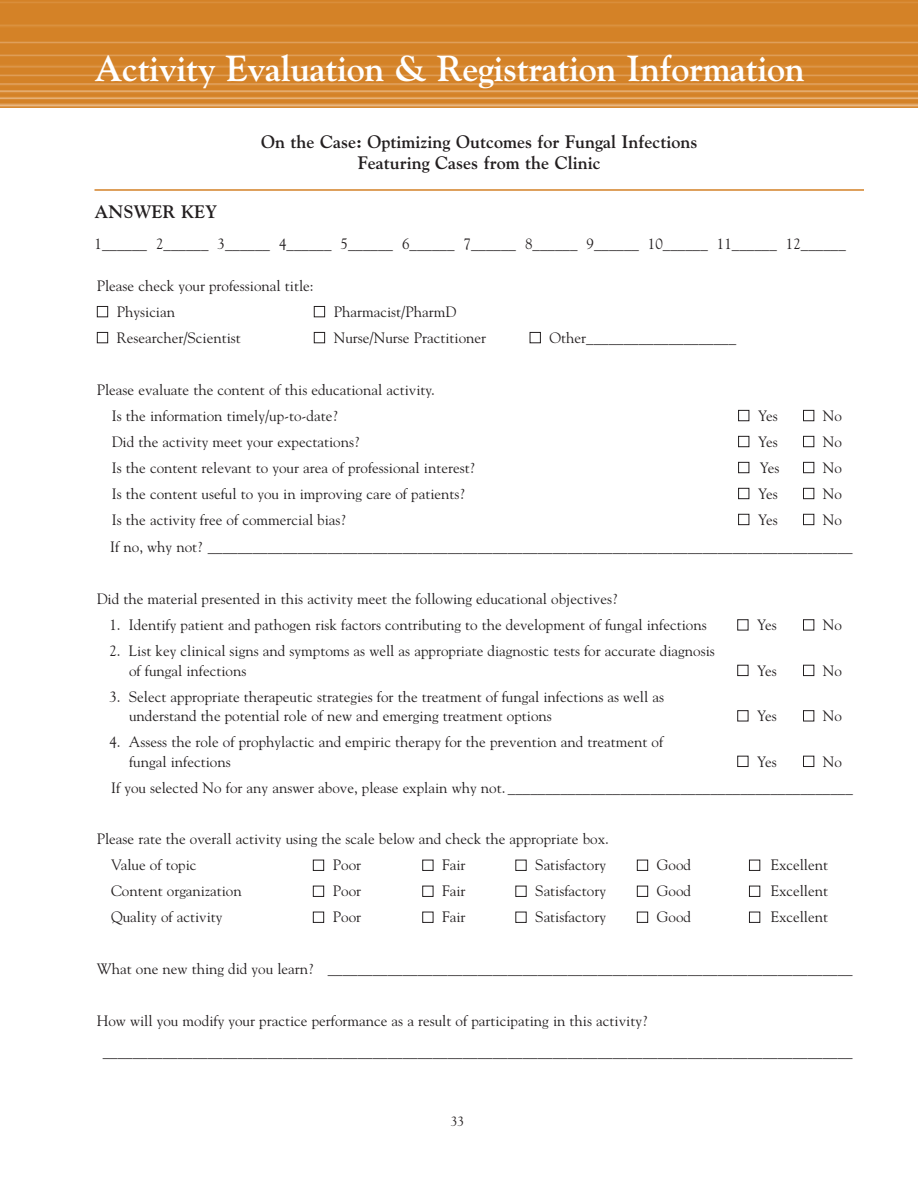
<style>
.page{position:relative;width:918px;height:1188px;background:#fff}
.page>*{position:absolute;margin:0;border:0;box-sizing:border-box;transform-origin:0 0}
.t1{font:700 36px "Goudy";letter-spacing:-.01em;color:#fff}
.t2{font:700 18px/21px "Goudy";color:#231f20;text-align:center}
.t3{font:15px/26px "Goudy";color:#231f20}
.t4{font:13.5px "Goudy";color:#231f20}
.s1{color:#fff}
</style>
<div class="page">
<img style="left:14px;top:0;width:904px;height:108px">
<img style="left:0;top:0;width:14px;height:108px">
<hr style="left:94px;top:189px;width:770px;height:2px;background:#d38127">
<h1 class="t1" style="left:94px;top:47px;width:712px">Activity Evaluation &amp; Registration Information</h1>
<p class="t2" style="left:261px;top:132px;width:438px">On the Case: Optimizing Outcomes for Fungal Infections<br>Featuring Cases from the Clinic</p>
<p class="t2" style="left:94px;top:202px;width:124px">ANSWER KEY</p>
<p class="t3" style="left:94px;top:231px;width:753px">1______ 2______ 3______ 4______ 5______ 6______ 7______ 8______ 9______ 10______ 11______ 12______</p>
<p class="t3" style="left:97px;top:273px;width:218px">Please check your professional title:</p>
<p class="t3" style="left:97px;top:299px;width:80px"><span class="s1">■</span> Physician</p>
<p class="t3" style="left:314px;top:299px;width:144px"><span class="s1">■</span> Pharmacist/PharmD</p>
<p class="t3" style="left:97px;top:325px;width:146px"><span class="s1">■</span> Researcher/Scientist</p>
<p class="t3" style="left:314px;top:325px;width:174px"><span class="s1">■</span> Nurse/Nurse Practitioner</p>
<p class="t3" style="left:530px;top:325px;width:208px"><span class="s1">■</span> Other____________________</p>
<p class="t3" style="left:112px;top:377px;width:325px;text-indent:-15px">Please evaluate the content of this educational activity.<br>Is the information timely/up-to-date?</p>
<p class="t3" style="left:738px;top:403px;width:41px"><span class="s1">■</span> Yes</p>
<p class="t3" style="left:803px;top:403px;width:41px"><span class="s1">■</span> No</p>
<p class="t3" style="left:112px;top:429px;width:249px">Did the activity meet your expectations?</p>
<p class="t3" style="left:738px;top:429px;width:41px"><span class="s1">■</span> Yes</p>
<p class="t3" style="left:803px;top:429px;width:41px"><span class="s1">■</span> No</p>
<p class="t3" style="left:112px;top:455px;width:364px">Is the content relevant to your area of professional interest?</p>
<p class="t3" style="left:738px;top:455px;width:43px"><span class="s1">■</span> Yes</p>
<p class="t3" style="left:803px;top:455px;width:41px"><span class="s1">■</span> No</p>
<p class="t3" style="left:112px;top:481px;width:354px">Is the content useful to you in improving care of patients?</p>
<p class="t3" style="left:738px;top:481px;width:41px"><span class="s1">■</span> Yes</p>
<p class="t3" style="left:803px;top:481px;width:41px"><span class="s1">■</span> No</p>
<p class="t3" style="left:112px;top:507px;width:235px">Is the activity free of commercial bias?</p>
<p class="t3" style="left:738px;top:507px;width:41px"><span class="s1">■</span> Yes</p>
<p class="t3" style="left:110px;top:506px;width:744px;line-height:27.5px;text-indent:693px"><span class="s1">■</span> No<br>If no, why not? ______________________________________________________________________________________</p>
<p class="t3" style="left:97px;top:586px;width:522px">Did the material presented in this activity meet the following educational objectives?</p>
<p class="t3" style="left:109px;top:612px;width:599px">1. Identify patient and pathogen risk factors contributing to the development of fungal infections</p>
<p class="t3" style="left:737px;top:612px;width:41px"><span class="s1">■</span> Yes</p>
<p class="t3" style="left:803px;top:612px;width:41px"><span class="s1">■</span> No</p>
<p class="t3" style="left:129px;top:641px;width:587px;line-height:19.5px;text-indent:-20px">2. List key clinical signs and symptoms as well as appropriate diagnostic tests for accurate diagnosis of fungal infections</p>
<p class="t3" style="left:737px;top:657px;width:41px"><span class="s1">■</span> Yes</p>
<p class="t3" style="left:803px;top:657px;width:41px"><span class="s1">■</span> No</p>
<p class="t3" style="left:129px;top:687px;width:537px;line-height:19.5px;text-indent:-20px">3. Select appropriate therapeutic strategies for the treatment of fungal infections as well as understand the potential role of new and emerging treatment options</p>
<p class="t3" style="left:737px;top:703px;width:41px"><span class="s1">■</span> Yes</p>
<p class="t3" style="left:803px;top:703px;width:41px"><span class="s1">■</span> No</p>
<p class="t3" style="left:129px;top:732px;width:536px;line-height:19.5px;text-indent:-20px">4. Assess the role of prophylactic and empiric therapy for the prevention and treatment of fungal infections</p>
<p class="t3" style="left:111px;top:748px;width:743px;text-indent:692px"><span class="s1">■</span> No<br>If you selected No for any answer above, please explain why not. ______________________________________________</p>
<p class="t3" style="left:111px;top:826px;width:499px;text-indent:-14px">Please rate the overall activity using the scale below and check the appropriate box.<br>Value of topic</p>
<p class="t3" style="left:737px;top:748px;width:41px"><span class="s1">■</span> Yes</p>
<p class="t3" style="left:313px;top:852px;width:50px"><span class="s1">■</span> Poor</p>
<p class="t3" style="left:422px;top:852px;width:45px"><span class="s1">■</span> Fair</p>
<p class="t3" style="left:515px;top:852px;width:92px"><span class="s1">■</span> Satisfactory</p>
<p class="t3" style="left:637px;top:852px;width:56px"><span class="s1">■</span> Good</p>
<p class="t3" style="left:749px;top:852px;width:81px"><span class="s1">■</span> Excellent</p>
<p class="t3" style="left:111px;top:878px;width:132px">Content organization</p>
<p class="t3" style="left:313px;top:878px;width:50px"><span class="s1">■</span> Poor</p>
<p class="t3" style="left:422px;top:878px;width:45px"><span class="s1">■</span> Fair</p>
<p class="t3" style="left:515px;top:878px;width:92px"><span class="s1">■</span> Satisfactory</p>
<p class="t3" style="left:637px;top:878px;width:56px"><span class="s1">■</span> Good</p>
<p class="t3" style="left:749px;top:878px;width:81px"><span class="s1">■</span> Excellent</p>
<p class="t3" style="left:111px;top:904px;width:113px">Quality of activity</p>
<p class="t3" style="left:313px;top:904px;width:50px"><span class="s1">■</span> Poor</p>
<p class="t3" style="left:422px;top:904px;width:45px"><span class="s1">■</span> Fair</p>
<p class="t3" style="left:515px;top:904px;width:92px"><span class="s1">■</span> Satisfactory</p>
<p class="t3" style="left:637px;top:904px;width:56px"><span class="s1">■</span> Good</p>
<p class="t3" style="left:749px;top:904px;width:81px"><span class="s1">■</span> Excellent</p>
<p class="t3" style="left:97px;top:956px;width:758px">What one new thing did you learn? ______________________________________________________________________</p>
<p class="t3" style="left:103px;top:1006px;width:751px;line-height:30.5px;text-indent:-6px">How will you modify your practice performance as a result of participating in this activity? ____________________________________________________________________________________________________</p>
<p class="t4" style="left:451px;top:1114px;width:15px">33</p>
</div>
